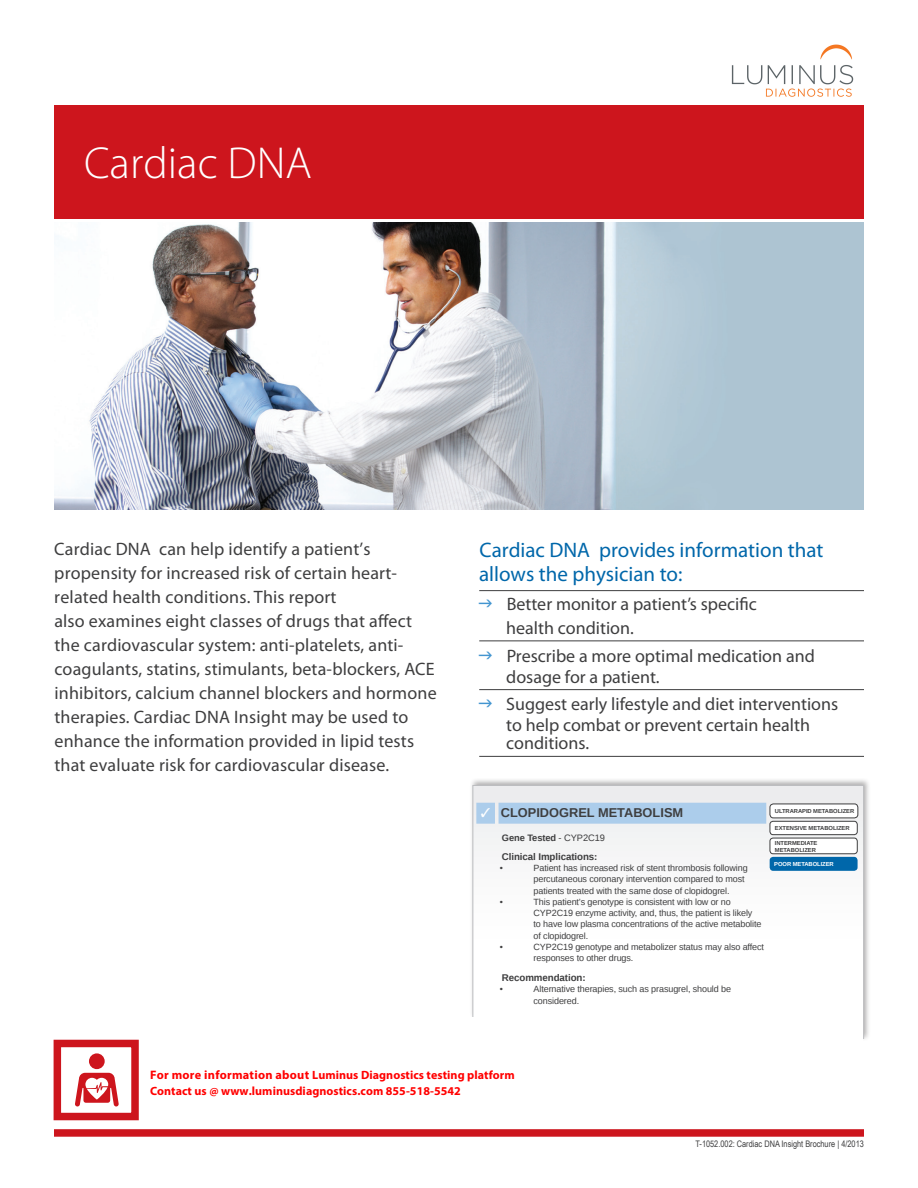
<style>
.page{position:relative;width:918px;height:1188px;background:#fff}
.page>*{position:absolute;margin:0;border:0;box-sizing:border-box;transform-origin:0 0}
.t1{font:300 45px "Myriad Pro";color:#fff}
.t2{font:21px/24px "Myriad Pro";color:#0067aa}
.t3{font:18px/24px "Myriad Pro";letter-spacing:.01em;color:#3e3e3f}
.t4{font:700 12.75px "Liberation Sans";color:#3e3e3f}
.t5{font:700 12px/15px "Myriad Pro";letter-spacing:.005em;color:#f00}
.t6{font:700 9.75px "Liberation Sans";letter-spacing:-.01em;color:#3e3e3f}
.t7{font:700 9.3px "Liberation Sans";letter-spacing:-.01em;color:#3e3e3f}
.t8{font:9px/11.2px "Liberation Sans";letter-spacing:-.01em;color:#3e3e3f}
.t9{font:9px "Arial Narrow";color:#3e3e3f}
.t10{font:700 5.85px/7.1px "Liberation Sans";letter-spacing:-.01em;color:#3e3e3f}
.t11{font:700 5.85px "Liberation Sans";letter-spacing:-.01em;color:#fff}
.s1{color:#fff}
.s2{font-weight:400}
.s3{font-size:12.3px}
</style>
<div class="page">
<hr style="left:479px;top:590px;width:385px;height:1px;background:#3e3e3f">
<hr style="left:479px;top:640px;width:385px;height:1px;background:#3e3e3f">
<hr style="left:479px;top:689px;width:385px;height:1px;background:#3e3e3f">
<hr style="left:479px;top:756px;width:385px;height:1px;background:#3e3e3f">
<div style="left:54px;top:105px;width:810px;height:114px;background:#cd151d"></div>
<img style="left:54px;top:223px;width:810px;height:286px">
<div style="left:54px;top:1040px;width:85px;height:80px;border:8px solid #cd151d"></div>
<div style="left:89px;top:1053px;width:16px;height:16px;background:#cd151d;border-radius:50%"></div>
<svg style="left:75px;top:1073px;width:44px;height:34px"></svg>
<div style="left:54px;top:1129px;width:810px;height:8px;background:#cd151d"></div>
<div style="left:470px;top:778px;width:401px;height:264px;background:#231f20;opacity:.35"></div>
<svg style="left:472px;top:785px;width:392px;height:254px"></svg>
<div style="left:467px;top:1017px;width:396px;height:40px;background:#fff"></div>
<img style="left:731px;top:44px;width:123px;height:53px">
<h1 class="t1" style="left:84px;top:136px;width:229px">Cardiac DNA</h1>
<p class="t3" style="left:54px;top:537px;width:384px">Cardiac DNA can help identify a patient’s propensity for increased risk of certain heart&shy;related health conditions. This report<br>also examines eight classes of drugs that affect the cardiovascular system: anti-platelets, anti&shy;coagulants, statins, stimulants, beta-blockers, ACE inhibitors, calcium channel blockers and hormone therapies. Cardiac DNA Insight may be used to enhance the information provided in lipid tests that evaluate risk for cardiovascular disease.</p>
<p class="t2" style="left:479px;top:538px;width:346px">Cardiac DNA provides information that allows the physician to:</p>
<p class="t3" style="left:506px;top:591px;width:252px">Better monitor a patient’s specific health condition.</p>
<p class="t3" style="left:506px;top:645px;width:310px;line-height:21px">Prescribe a more optimal medication and dosage for a patient.</p>
<p class="t3" style="left:506px;top:693px;width:334px;line-height:21px">Suggest early lifestyle and diet interventions to help combat or prevent certain health</p>
<p class="t3" style="left:506px;top:731px;width:84px">conditions.</p>
<p class="t4" style="left:481px;top:806px;width:204px"><span class="s1">✓</span> CLOPIDOGREL METABOLISM</p>
<p class="t7" style="left:502px;top:833px;width:105px">Gene Tested <span class="s2">- CYP2C19</span></p>
<p class="t6" style="left:502px;top:851px;width:97px">Clinical Implications:</p>
<p class="t8" style="left:500px;top:862px;width:5px">•</p>
<p class="t8" style="left:534px;top:862px;width:216px">Patient has increased risk of stent thrombosis following percutaneous coronary intervention compared to most patients treated with the same dose of clopidogrel.</p>
<p class="t8" style="left:500px;top:896px;width:5px">•</p>
<p class="t8" style="left:534px;top:896px;width:229px">This patient’s genotype is consistent with low or no CYP2C19 enzyme activity, and, thus, the patient is likely to have low plasma concentrations of the active metabolite of clopidogrel.</p>
<p class="t8" style="left:500px;top:941px;width:5px">•</p>
<p class="t8" style="left:534px;top:941px;width:232px">CYP2C19 genotype and metabolizer status may also affect responses to other drugs.</p>
<p class="t6" style="left:502px;top:972px;width:85px">Recommendation:</p>
<p class="t8" style="left:500px;top:984px;width:5px">•</p>
<p class="t8" style="left:534px;top:984px;width:199px">Alternative therapies, such as prasugrel, should be considered.</p>
<p class="t10" style="left:775px;top:807px;width:81px">ULTRARAPID METABOLIZER</p>
<p class="t10" style="left:775px;top:825px;width:76px">EXTENSIVE METABOLIZER</p>
<p class="t10" style="left:775px;top:839px;width:44px">INTERMEDIATE<br>METABOLIZER</p>
<p class="t11" style="left:774px;top:861px;width:61px">POOR METABOLIZER</p>
<p class="t5" style="left:150px;top:1068px;width:366px"><span class="s3">For more information about</span> Luminus Diagnostics testing platform<br>Contact us @ www.luminusdiagnostics.com 855-518-5542</p>
<p class="t9" style="left:695px;top:1139px;width:170px">T-1052.002: Cardiac DNA Insight Brochure | 4/2013</p>
</div>
